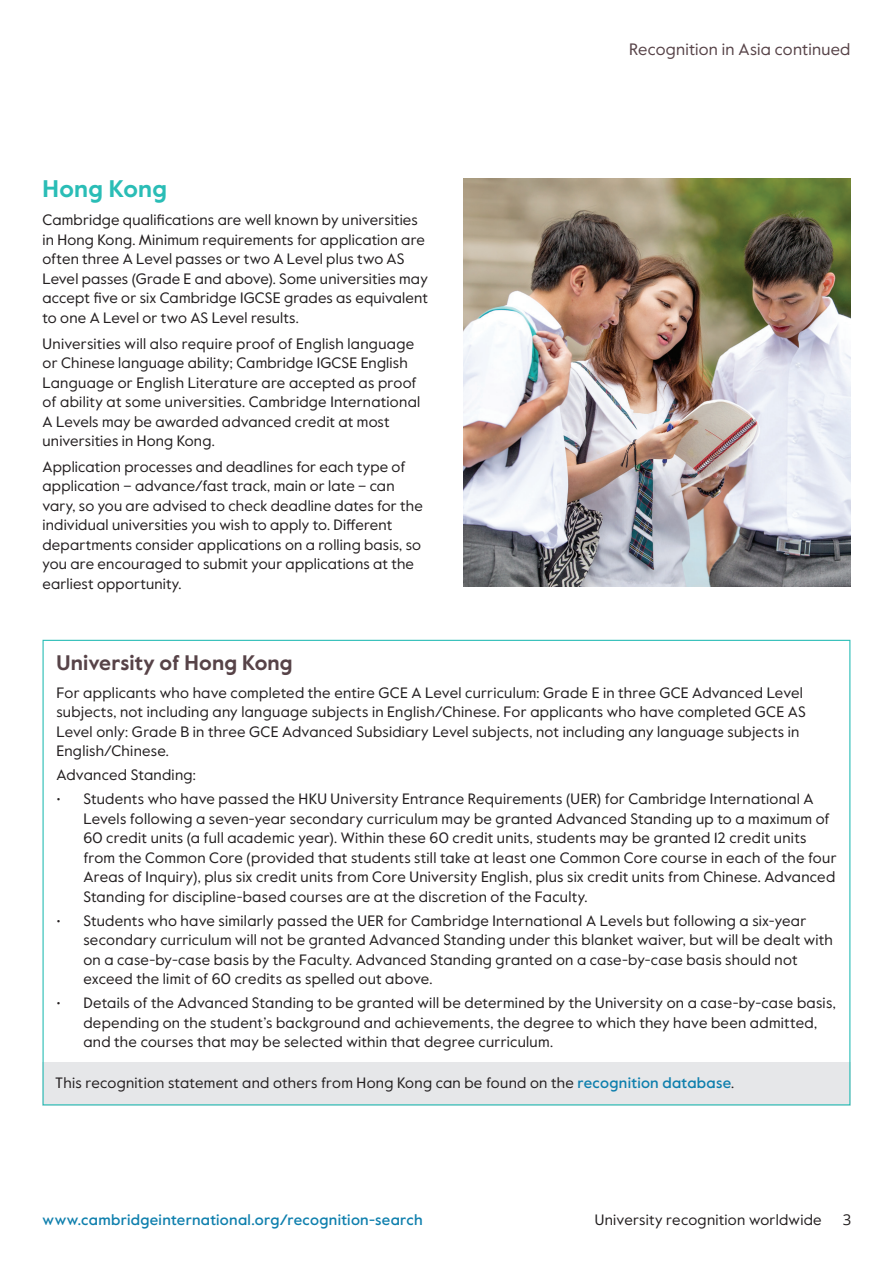
<style>
.page{position:relative;width:893px;height:1263px;background:#fff}
.page>*{position:absolute;margin:0;border:0;box-sizing:border-box;transform-origin:0 0}
.C_head_-_countries{font:700 24px "Value Sans Pro";letter-spacing:.01em;color:#2abdb6}
.D_head_-_box_head{font:700 21px "Value Sans Pro";letter-spacing:.005em;color:#574348}
.C_head_-_countries-2{font:16.5px "Value Sans Pro";letter-spacing:.015em;color:#574348}
.Body{font:15px/19.5px "Value Sans Pro";letter-spacing:.015em;color:#231f20}
.Box_body{font:15px/19.5px "Value Sans Pro";letter-spacing:.02em;color:#231f20}
.t1{font:500 15px "Value Sans Pro";letter-spacing:.02em;color:#0e7fad}
.t2{font:15px "Open Sans";color:#231f20}
.s1{font-weight:500;color:#0e7fad}
</style>
<div class="page">
<div style="left:43px;top:1062px;width:808px;height:44px;background:#e6e7e9"></div>
<img style="left:463px;top:179px;width:387px;height:408px">
<h3 class="C_head_-_countries" style="left:43px;top:174px;width:126px">Hong Kong</h3>
<p class="Body" style="left:43px;top:210px;width:387px">Cambridge qualifications are well known by universities in Hong Kong. Minimum requirements for application are often three A Level passes or two A Level plus two AS Level passes (Grade E and above). Some universities may accept five or six Cambridge IGCSE grades as equivalent to one A Level or two AS Level results.</p>
<p class="Body" style="left:43px;top:334px;width:379px">Universities will also require proof of English language or Chinese language ability; Cambridge IGCSE English Language or English Literature are accepted as proof of ability at some universities. Cambridge International A Levels may be awarded advanced credit at most universities in Hong Kong.</p>
<p class="Body" style="left:43px;top:457px;width:382px">Application processes and deadlines for each type of application – advance/fast track, main or late – can vary, so you are advised to check deadline dates for the individual universities you wish to apply to. Different departments consider applications on a rolling basis, so you are encouraged to submit your applications at the earliest opportunity.</p>
<h3 class="C_head_-_countries-2" style="left:629px;top:40px;width:223px">Recognition in Asia continued</h3>
<p class="D_head_-_box_head" style="left:56px;top:650px;width:238px">University of Hong Kong</p>
<p class="Box_body" style="left:56px;top:683px;width:751px">For applicants who have completed the entire GCE A Level curriculum: Grade E in three GCE Advanced Level subjects, not including any language subjects in English/Chinese. For applicants who have completed GCE AS Level only: Grade B in three GCE Advanced Subsidiary Level subjects, not including any language subjects in English/Chinese.</p>
<p class="Box_body" style="left:56px;top:766px;width:141px">Advanced Standing:</p>
<p class="Body" style="left:83px;top:790px;width:755px;text-indent:-27px">• Students who have passed the HKU University Entrance Requirements (UER) for Cambridge International A Levels following a seven-year secondary curriculum may be granted Advanced Standing up to a maximum of 60 credit units (a full academic year). Within these 60 credit units, students may be granted 12 credit units from the Common Core (provided that students still take at least one Common Core course in each of the four Areas of Inquiry), plus six credit units from Core University English, plus six credit units from Chinese. Advanced Standing for discipline-based courses are at the discretion of the Faculty.</p>
<p class="Body" style="left:83px;top:911px;width:751px;text-indent:-27px">• Students who have similarly passed the UER for Cambridge International A Levels but following a six-year secondary curriculum will not be granted Advanced Standing under this blanket waiver, but will be dealt with on a case-by-case basis by the Faculty. Advanced Standing granted on a case-by-case basis should not exceed the limit of 60 credits as spelled out above.</p>
<p class="Body" style="left:83px;top:994px;width:754px;text-indent:-27px">• Details of the Advanced Standing to be granted will be determined by the University on a case-by-case basis, depending on the student’s background and achievements, the degree to which they have been admitted, and the courses that may be selected within that degree curriculum.</p>
<p class="Box_body" style="left:55px;top:1073px;width:681px">This recognition statement and others from Hong Kong can be found on the <span class="s1">recognition database</span>.</p>
<p class="t1" style="left:43px;top:1210px;width:382px">www.cambridgeinternational.org/recognition-search</p>
<p class="Body" style="left:595px;top:1210px;width:229px">University recognition worldwide</p>
<p class="t2" style="left:843px;top:1209px;width:10px">3</p>
</div>
